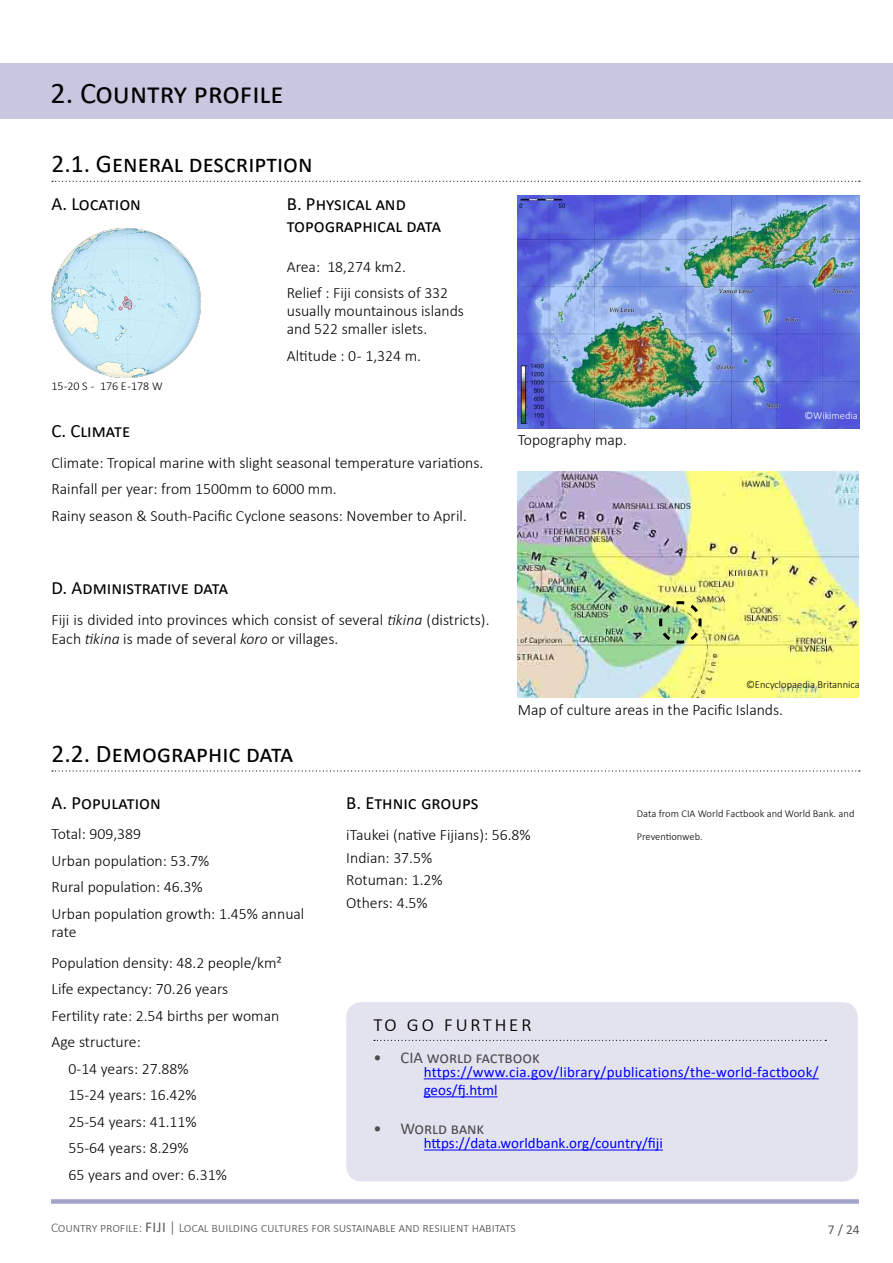
<style>
.page{position:relative;width:893px;height:1263px;background:#fff}
.page>*{position:absolute;margin:0;border:0;box-sizing:border-box;transform-origin:0 0}
.t1{font:30px "Calibri";color:#000}
.t2{font:25.5px "Calibri";color:#000}
.t3{font:300 22.5px "Calibri";letter-spacing:.1em;color:#000}
.t4{font:18.75px/22.5px "Calibri";color:#000}
.t5{font:16.5px "Calibri";color:#4d4d4f}
.t6{font:300 15.75px/26.5px "Calibri";color:#000}
.t7{font:15px/18px "Calibri";letter-spacing:.02em;color:#00f}
.t8{font:300 13.5px "Calibri";letter-spacing:-.01em;color:#58595b}
.t9{font:13.5px "Calibri";color:#58595b}
.t10{font:300 12px "Calibri";color:#000}
.t11{font:300 10.5px/22.5px "Calibri";color:#000}
.t12{font:300 10.5px "Calibri";color:#fff}
.s1{font-style:italic}
.s2{font-weight:400;font-size:15px}
.s3{font-size:15px}
</style>
<div class="page">
<div style="left:0;top:64px;width:893px;height:55px;background:#c8c7df"></div>
<div style="left:51px;top:1199px;width:808px;height:5px;background:#a4a3ca"></div>
<svg style="left:52px;top:181px;width:808px;height:1px"></svg>
<svg style="left:52px;top:770px;width:808px;height:1px"></svg>
<div style="left:346px;top:1002px;width:512px;height:179px;background:#e3e3ef;border-radius:15px"></div>
<svg style="left:374px;top:1040px;width:452px;height:1px"></svg>
<hr style="left:424px;top:1149px;width:239px;height:1px;background:#00f">
<hr style="left:424px;top:1078px;width:395px;height:1px;background:#00f">
<hr style="left:424px;top:1096px;width:74px;height:1px;background:#00f">
<img style="left:518px;top:472px;width:341px;height:226px">
<img style="left:658px;top:600px;width:45px;height:45px">
<img style="left:518px;top:196px;width:341px;height:232px">
<img style="left:52px;top:228px;width:148px;height:149px">
<h1 class="t1" style="left:50px;top:72px;width:235px">2. Country profile</h1>
<h2 class="t2" style="left:52px;top:146px;width:263px">2.1. General description</h2>
<p class="t4" style="left:52px;top:192px;width:91px">A. Location</p>
<p class="t10" style="left:52px;top:378px;width:113px">15-20 S - 176 E -178 W</p>
<p class="t4" style="left:52px;top:419px;width:80px">C. Climate</p>
<p class="t4" style="left:287px;top:192px;width:156px">B. Physical and topographical data</p>
<p class="t6" style="left:287px;top:253px;width:163px">Area: 18,274 km2.<br>Relief : Fiji consists of 332</p>
<p class="t6" style="left:287px;top:302px;width:179px;line-height:18px">usually mountainous islands and 522 smaller islets.</p>
<p class="t6" style="left:287px;top:342px;width:136px">Altitude : 0 - 1,324 m.</p>
<p class="t6" style="left:52px;top:449px;width:433px">Climate: Tropical marine with slight seasonal temperature variations.<br>Rainfall per year: from 1500mm to 6000 mm.<br>Rainy season &amp; South-Pacific Cyclone seasons: November to April.</p>
<p class="t4" style="left:52px;top:576px;width:178px">D. Administrative data</p>
<p class="t6" style="left:52px;top:610px;width:439px;line-height:18.9px">Fiji is divided into provinces which consist of several <span class="s1">tikina</span> (districts).<br>Each <span class="s1">tikina</span> is made of several <span class="s1">koro</span> or villages.</p>
<h2 class="t2" style="left:52px;top:736px;width:243px">2.2. Demographic data</h2>
<p class="t6" style="left:518px;top:426px;width:111px">Topography map.</p>
<p class="t12" style="left:804px;top:409px;width:55px">©Wikimedia</p>
<p class="t11" style="left:746px;top:673px;width:115px">©Encyclopaedia Britannica</p>
<p class="t6" style="left:518px;top:696px;width:267px">Map of culture areas in the Pacific Islands.</p>
<p class="t4" style="left:52px;top:791px;width:111px">A. Population</p>
<p class="t6" style="left:52px;top:820px;width:254px">Total: 909,389<br>Urban population: 53.7%<br>Rural population: 46.3%<br>Urban population growth: 1.45% annual</p>
<p class="t6" style="left:52px;top:916px;width:232px;line-height:31px">rate<br>Population density: 48.2 people/km²</p>
<p class="t6" style="left:52px;top:975px;width:178px">Life expectancy: 70.26 years</p>
<p class="t6" style="left:52px;top:1002px;width:229px">Fertility rate: 2.54 births per woman</p>
<p class="t6" style="left:52px;top:1028px;width:91px">Age structure:</p>
<p class="t6" style="left:69px;top:1055px;width:122px">0-14 years: 27.88%</p>
<p class="t6" style="left:69px;top:1081px;width:130px">15-24 years: 16.42%</p>
<p class="t6" style="left:69px;top:1108px;width:130px">25-54 years: 41.11%</p>
<p class="t6" style="left:69px;top:1134px;width:122px">55-64 years: 8.29%</p>
<p class="t6" style="left:69px;top:1161px;width:160px">65 years and over: 6.31%</p>
<p class="t4" style="left:346px;top:791px;width:134px">B. Ethnic groups</p>
<p class="t6" style="left:346px;top:824px;width:186px;line-height:22.5px">iTaukei (native Fijians): 56.8%<br>Indian: 37.5%<br>Rotuman: 1.2%<br>Others: 4.5%</p>
<h3 class="t3" style="left:373px;top:1010px;width:160px">to go further</h3>
<p class="t5" style="left:374px;top:1046px;width:168px">• CIA world factbook</p>
<p class="t11" style="left:637px;top:802px;width:219px">Data from CIA World Factbook and World Bank. and<br>Preventionweb.</p>
<p class="t7" style="left:424px;top:1063px;width:396px">https://www.cia.gov/library/publications/the-world-factbook/ geos/fj.html</p>
<p class="t5" style="left:373px;top:1117px;width:112px">• World bank</p>
<p class="t7" style="left:424px;top:1134px;width:241px">https://data.worldbank.org/country/fiji</p>
<p class="t8" style="left:51px;top:1219px;width:466px">Country profile: <span class="s2">FIJI</span> <span class="s3">|</span> Local building cultures for sustainable and resilient habitats</p>
<p class="t9" style="left:828px;top:1220px;width:33px">7 / 24</p>
</div>
